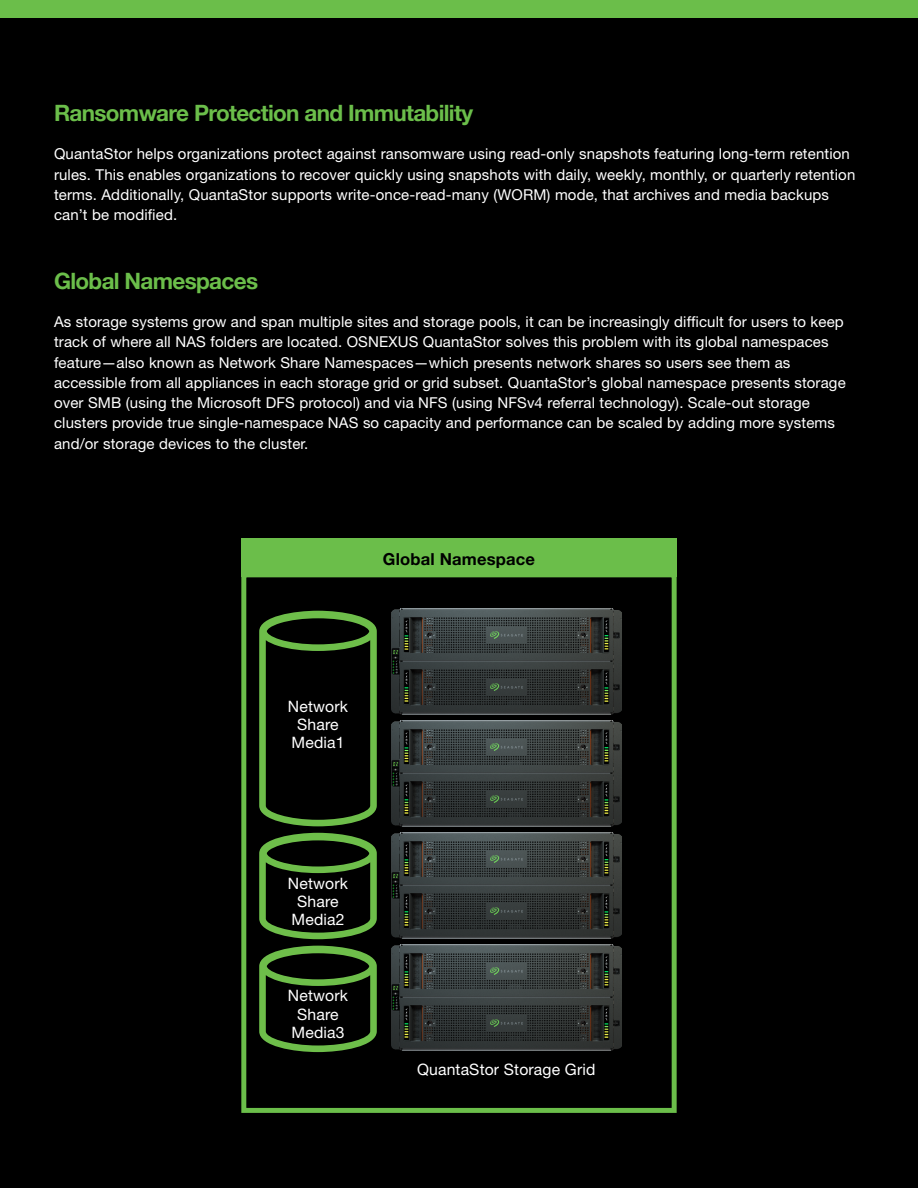
<style>
.page{position:relative;width:918px;height:1188px;background:#fff}
.page>*{position:absolute;margin:0;border:0;box-sizing:border-box;transform-origin:0 0}
.t1{font:700 22.5px "Helvetica Neue";letter-spacing:-.03em;color:#6bbe4a}
.t2{font:700 16.65px "Helvetica Neue LT Std";letter-spacing:.01em;color:#000}
.t3{font:15.75px/18.3px "Helvetica Neue LT Std";letter-spacing:.01em;color:#fff;text-align:center}
.t4{font:15px/20.2px "Helvetica Neue LT Std";letter-spacing:.01em;color:#fff}
</style>
<div class="page">
<div style="left:0;top:17px;width:918px;height:1171px;background:#000"></div>
<div style="left:0;top:0;width:918px;height:17px;background:#6bbe4a"></div>
<div style="left:241px;top:538px;width:436px;height:38px;background:#6bbe4a"></div>
<img style="left:391px;top:945px;width:230px;height:105px">
<img style="left:391px;top:833px;width:230px;height:105px">
<img style="left:391px;top:721px;width:230px;height:105px">
<img style="left:391px;top:609px;width:230px;height:105px">
<svg style="left:259px;top:611px;width:118px;height:215px"></svg>
<div style="left:241px;top:572px;width:436px;height:541px;border:5px solid #6bbe4a"></div>
<svg style="left:259px;top:833px;width:118px;height:106px"></svg>
<svg style="left:259px;top:946px;width:118px;height:106px"></svg>
<h1 class="t1" style="left:54px;top:95px;width:421px">Ransomware Protection and Immutability</h1>
<p class="t4" style="left:54px;top:144px;width:803px">QuantaStor helps organizations protect against ransomware using read-only snapshots featuring long-term retention rules. This enables organizations to recover quickly using snapshots with daily, weekly, monthly, or quarterly retention terms. Additionally, QuantaStor supports write-once-read-many (WORM) mode, that archives and media backups can’t be modified.</p>
<h1 class="t1" style="left:54px;top:263px;width:206px">Global Namespaces</h1>
<p class="t4" style="left:54px;top:312px;width:793px">As storage systems grow and span multiple sites and storage pools, it can be increasingly difficult for users to keep track of where all NAS folders are located. OSNEXUS QuantaStor solves this problem with its global namespaces feature—also known as Network Share Namespaces—which presents network shares so users see them as accessible from all appliances in each storage grid or grid subset. QuantaStor’s global namespace presents storage over SMB (using the Microsoft DFS protocol) and via NFS (using NFSv4 referral technology). Scale-out storage clusters provide true single-namespace NAS so capacity and performance can be scaled by adding more systems and/or storage devices to the cluster.</p>
<p class="t2" style="left:383px;top:548px;width:154px">Global Namespace</p>
<p class="t3" style="left:288px;top:697px;width:62px">Network<br>Share<br>Media1</p>
<p class="t3" style="left:288px;top:874px;width:62px">Network<br>Share<br>Media2</p>
<p class="t3" style="left:288px;top:986px;width:62px">Network<br>Share<br>Media3</p>
<p class="t3" style="left:417px;top:1060px;width:180px">QuantaStor Storage Grid</p>
</div>
